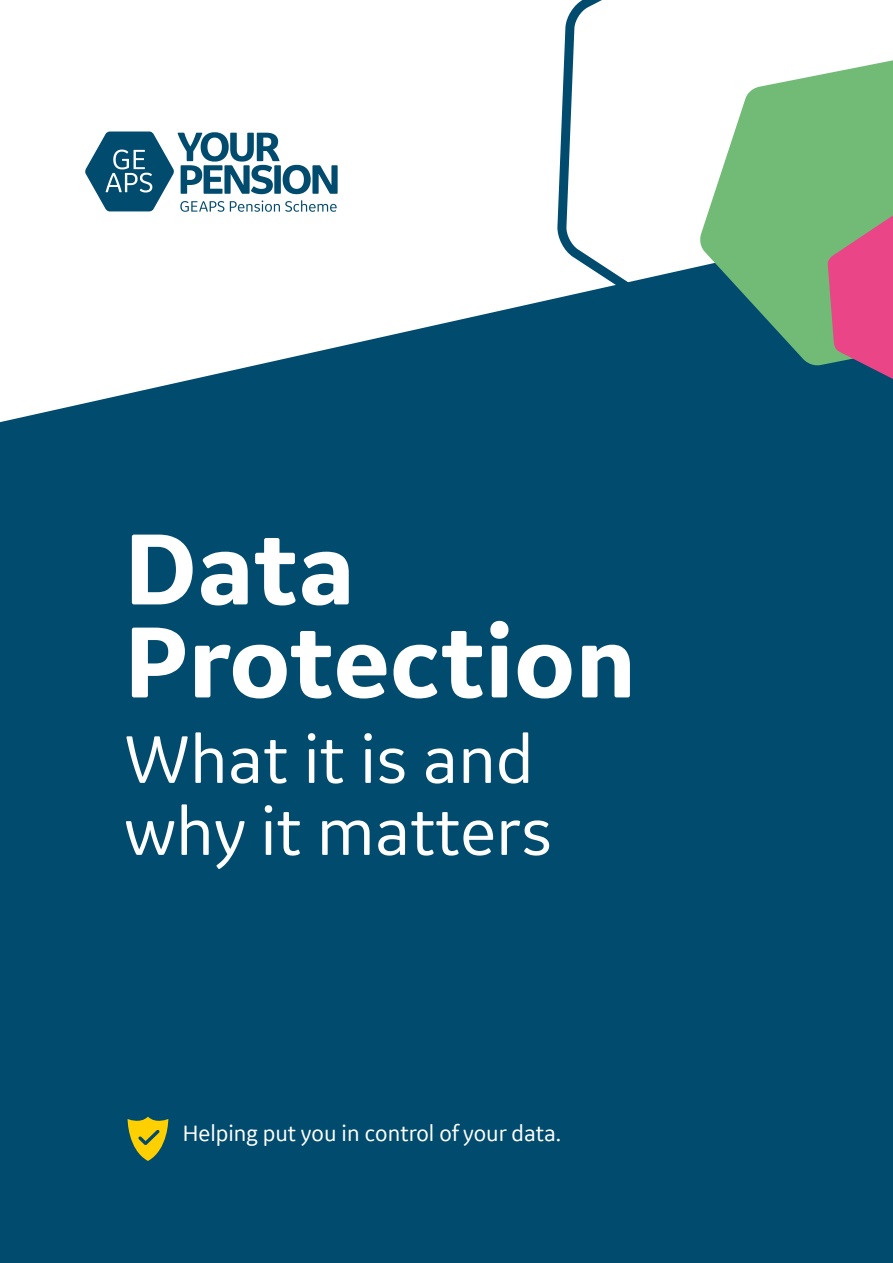
<style>
.page{position:relative;width:893px;height:1263px;background:#fff}
.page>*{position:absolute;margin:0;border:0;box-sizing:border-box;transform-origin:0 0}
.t1{font:700 108px/93px "GE Inspira Sans";color:#fff}
.t2{font:72px/72px "GE Inspira Sans";color:#fff}
.t3{font:24px "GE Inspira Sans";color:#fff}
</style>
<div class="page">
<div style="left:0;top:299px;width:893px;height:964px;background:#004b6e"></div>
<svg style="left:553px;top:0;width:274px;height:374px"></svg>
<svg style="left:698px;top:57px;width:195px;height:310px;fill:#71bb76"></svg>
<svg style="left:85px;top:132px;width:253px;height:80px"></svg>
<svg style="left:827px;top:210px;width:66px;height:180px;background:#b05e80"></svg>
<svg style="left:128px;top:1117px;width:40px;height:44px;background:#9f9e29"></svg>
<h1 class="t1" style="left:124px;top:520px;width:514px">Data<br>Protection</h1>
<h2 class="t2" style="left:124px;top:722px;width:430px">What it is and why it matters</h2>
<p class="t3" style="left:183px;top:1119px;width:379px">Helping put you in control of your data.</p>
</div>
